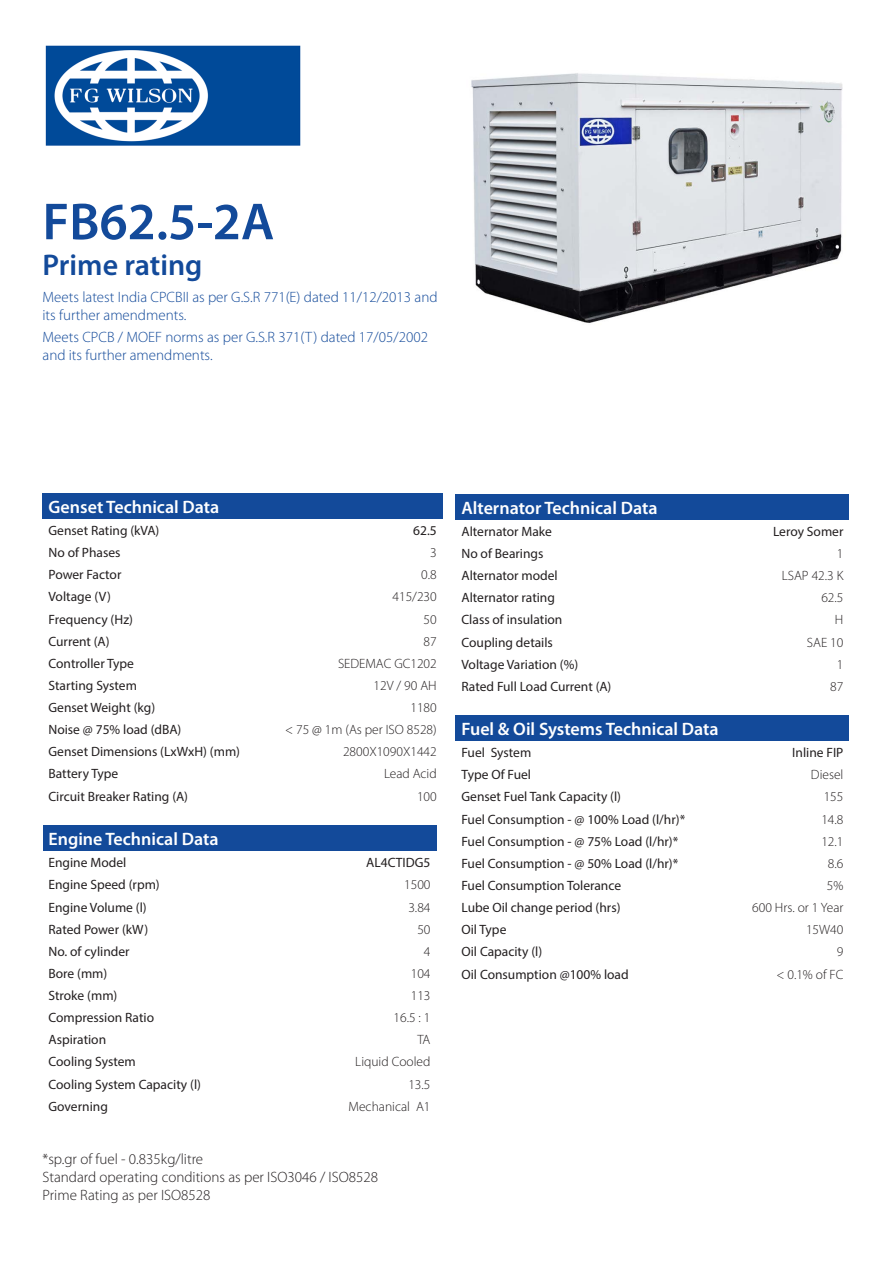
<style>
.page{position:relative;width:893px;height:1263px;background:#fff}
.page>*{position:absolute;margin:0;border:0;box-sizing:border-box;transform-origin:0 0}
._1_-_Title{font:600 52.5px "Myriad Pro";color:#134a9a}
._1_-_Title-2{font:600 30px "Myriad Pro";color:#134a9a}
._3_-_Key_Features_title{font:600 18px "Myriad Pro";color:#fff}
._2_-_Sub_title_bullets{font:300 15px/18px "Myriad Pro";color:#134a9a}
._4__Body_Text{font:300 15px/18px "Myriad Pro";color:#231f20}
._6_-_Table_text{font:13.5px "Myriad Pro";color:#231f20}
._6_-_Table_text-2{font:300 13.5px "Myriad Pro";color:#231f20}
</style>
<div class="page">
<div style="left:43px;top:493px;width:400px;height:25px;background:#134a9a"></div>
<div style="left:43px;top:825px;width:393px;height:26px;background:#134a9a"></div>
<div style="left:455px;top:494px;width:394px;height:26px;background:#134a9a"></div>
<div style="left:455px;top:716px;width:394px;height:25px;background:#134a9a"></div>
<img style="left:45px;top:45px;width:256px;height:101px">
<img style="left:471px;top:73px;width:372px;height:250px">
<p class="_1_-_Title" style="left:43px;top:188px;width:233px">FB62.5-2A</p>
<p class="_1_-_Title-2" style="left:43px;top:246px;width:161px">Prime rating</p>
<p class="_2_-_Sub_title_bullets" style="left:43px;top:288px;width:396px">Meets latest India CPCBII as per G.S.R 771(E) dated 11/12/2013 and its further amendments.</p>
<p class="_2_-_Sub_title_bullets" style="left:43px;top:328px;width:387px">Meets CPCB / MOEF norms as per G.S.R 371(T) dated 17/05/2002 and its further amendments.</p>
<p class="_3_-_Key_Features_title" style="left:49px;top:495px;width:172px">Genset Technical Data</p>
<p class="_6_-_Table_text" style="left:49px;top:522px;width:112px">Genset Rating (kVA)</p>
<p class="_6_-_Table_text" style="left:413px;top:522px;width:25px">62.5</p>
<p class="_6_-_Table_text" style="left:49px;top:544px;width:73px">No of Phases</p>
<p class="_6_-_Table_text-2" style="left:430px;top:545px;width:8px">3</p>
<p class="_6_-_Table_text" style="left:49px;top:566px;width:74px">Power Factor</p>
<p class="_6_-_Table_text-2" style="left:421px;top:567px;width:17px">0.8</p>
<p class="_6_-_Table_text" style="left:49px;top:588px;width:64px">Voltage (V)</p>
<p class="_6_-_Table_text-2" style="left:393px;top:589px;width:46px">415/230</p>
<p class="_6_-_Table_text" style="left:49px;top:611px;width:86px">Frequency (Hz)</p>
<p class="_6_-_Table_text-2" style="left:424px;top:612px;width:15px">50</p>
<p class="_6_-_Table_text" style="left:49px;top:633px;width:63px">Current (A)</p>
<p class="_6_-_Table_text-2" style="left:424px;top:634px;width:15px">87</p>
<p class="_6_-_Table_text" style="left:49px;top:655px;width:87px">Controller Type</p>
<p class="_6_-_Table_text-2" style="left:338px;top:656px;width:100px">SEDEMAC GC1202</p>
<p class="_6_-_Table_text" style="left:49px;top:677px;width:90px">Starting System</p>
<p class="_6_-_Table_text-2" style="left:374px;top:678px;width:65px">12V / 90 AH</p>
<p class="_6_-_Table_text" style="left:49px;top:699px;width:108px">Genset Weight (kg)</p>
<p class="_6_-_Table_text-2" style="left:410px;top:700px;width:28px">1180</p>
<p class="_6_-_Table_text" style="left:49px;top:721px;width:134px">Noise @ 75% load (dBA)</p>
<p class="_6_-_Table_text-2" style="left:285px;top:722px;width:153px">&lt; 75 @ 1m (As per ISO 8528)</p>
<p class="_6_-_Table_text" style="left:49px;top:743px;width:193px">Genset Dimensions (LxWxH) (mm)</p>
<p class="_6_-_Table_text-2" style="left:343px;top:744px;width:95px">2800X1090X1442</p>
<p class="_6_-_Table_text" style="left:49px;top:765px;width:71px">Battery Type</p>
<p class="_6_-_Table_text-2" style="left:384px;top:766px;width:54px">Lead Acid</p>
<p class="_6_-_Table_text" style="left:49px;top:788px;width:141px">Circuit Breaker Rating (A)</p>
<p class="_6_-_Table_text-2" style="left:417px;top:789px;width:21px">100</p>
<p class="_3_-_Key_Features_title" style="left:49px;top:827px;width:172px">Engine Technical Data</p>
<p class="_6_-_Table_text" style="left:49px;top:854px;width:79px">Engine Model</p>
<p class="_6_-_Table_text" style="left:366px;top:854px;width:66px">AL4CTIDG5</p>
<p class="_6_-_Table_text" style="left:49px;top:876px;width:113px">Engine Speed (rpm)</p>
<p class="_6_-_Table_text-2" style="left:404px;top:877px;width:28px">1500</p>
<p class="_6_-_Table_text" style="left:49px;top:899px;width:100px">Engine Volume (l)</p>
<p class="_6_-_Table_text-2" style="left:408px;top:899px;width:24px">3.84</p>
<p class="_6_-_Table_text" style="left:49px;top:921px;width:101px">Rated Power (kW)</p>
<p class="_6_-_Table_text-2" style="left:417px;top:922px;width:15px">50</p>
<p class="_6_-_Table_text" style="left:49px;top:943px;width:83px">No. of cylinder</p>
<p class="_6_-_Table_text-2" style="left:424px;top:944px;width:8px">4</p>
<p class="_6_-_Table_text" style="left:49px;top:965px;width:60px">Bore (mm)</p>
<p class="_6_-_Table_text-2" style="left:411px;top:966px;width:21px">104</p>
<p class="_6_-_Table_text" style="left:49px;top:987px;width:70px">Stroke (mm)</p>
<p class="_6_-_Table_text-2" style="left:411px;top:988px;width:21px">113</p>
<p class="_6_-_Table_text" style="left:49px;top:1009px;width:107px">Compression Ratio</p>
<p class="_6_-_Table_text-2" style="left:394px;top:1010px;width:38px">16.5 : 1</p>
<p class="_6_-_Table_text" style="left:49px;top:1031px;width:59px">Aspiration</p>
<p class="_6_-_Table_text-2" style="left:417px;top:1032px;width:15px">TA</p>
<p class="_6_-_Table_text" style="left:49px;top:1053px;width:89px">Cooling System</p>
<p class="_6_-_Table_text-2" style="left:355px;top:1054px;width:77px">Liquid Cooled</p>
<p class="_6_-_Table_text" style="left:49px;top:1076px;width:154px">Cooling System Capacity (l)</p>
<p class="_6_-_Table_text-2" style="left:408px;top:1076px;width:24px">13.5</p>
<p class="_6_-_Table_text" style="left:49px;top:1098px;width:61px">Governing</p>
<p class="_6_-_Table_text-2" style="left:348px;top:1099px;width:84px">Mechanical A1</p>
<p class="_4__Body_Text" style="left:43px;top:1150px;width:337px">*sp.gr of fuel - 0.835kg/litre<br>Standard operating conditions as per ISO3046 / ISO8528<br>Prime Rating as per ISO8528</p>
<p class="_3_-_Key_Features_title" style="left:461px;top:496px;width:198px">Alternator Technical Data</p>
<p class="_6_-_Table_text" style="left:461px;top:523px;width:92px">Alternator Make</p>
<p class="_6_-_Table_text" style="left:773px;top:523px;width:72px">Leroy Somer</p>
<p class="_6_-_Table_text" style="left:461px;top:545px;width:84px">No of Bearings</p>
<p class="_6_-_Table_text-2" style="left:837px;top:546px;width:8px">1</p>
<p class="_6_-_Table_text" style="left:461px;top:567px;width:98px">Alternator model</p>
<p class="_6_-_Table_text-2" style="left:782px;top:568px;width:63px">LSAP 42.3 K</p>
<p class="_6_-_Table_text" style="left:461px;top:589px;width:95px">Alternator rating</p>
<p class="_6_-_Table_text-2" style="left:821px;top:590px;width:24px">62.5</p>
<p class="_6_-_Table_text" style="left:461px;top:612px;width:102px">Class of insulation</p>
<p class="_6_-_Table_text-2" style="left:835px;top:612px;width:10px">H</p>
<p class="_6_-_Table_text" style="left:461px;top:634px;width:93px">Coupling details</p>
<p class="_6_-_Table_text-2" style="left:807px;top:635px;width:38px">SAE 10</p>
<p class="_6_-_Table_text" style="left:461px;top:656px;width:118px">Voltage Variation (%)</p>
<p class="_6_-_Table_text-2" style="left:837px;top:657px;width:8px">1</p>
<p class="_6_-_Table_text" style="left:461px;top:678px;width:151px">Rated Full Load Current (A)</p>
<p class="_6_-_Table_text-2" style="left:830px;top:679px;width:15px">87</p>
<p class="_3_-_Key_Features_title" style="left:461px;top:718px;width:259px">Fuel &amp; Oil Systems Technical Data</p>
<p class="_6_-_Table_text" style="left:461px;top:744px;width:71px">Fuel System</p>
<p class="_6_-_Table_text" style="left:792px;top:744px;width:53px">Inline FIP</p>
<p class="_6_-_Table_text" style="left:461px;top:766px;width:71px">Type Of Fuel</p>
<p class="_6_-_Table_text-2" style="left:811px;top:767px;width:34px">Diesel</p>
<p class="_6_-_Table_text" style="left:461px;top:789px;width:161px">Genset Fuel Tank Capacity (l)</p>
<p class="_6_-_Table_text-2" style="left:824px;top:789px;width:21px">155</p>
<p class="_6_-_Table_text" style="left:461px;top:811px;width:225px">Fuel Consumption - @ 100% Load (l/hr)*</p>
<p class="_6_-_Table_text-2" style="left:821px;top:812px;width:24px">14.8</p>
<p class="_6_-_Table_text" style="left:461px;top:833px;width:218px">Fuel Consumption - @ 75% Load (l/hr)*</p>
<p class="_6_-_Table_text-2" style="left:821px;top:834px;width:24px">12.1</p>
<p class="_6_-_Table_text" style="left:461px;top:855px;width:218px">Fuel Consumption - @ 50% Load (l/hr)*</p>
<p class="_6_-_Table_text-2" style="left:828px;top:856px;width:17px">8.6</p>
<p class="_6_-_Table_text" style="left:461px;top:877px;width:161px">Fuel Consumption Tolerance</p>
<p class="_6_-_Table_text-2" style="left:827px;top:878px;width:18px">5%</p>
<p class="_6_-_Table_text" style="left:461px;top:899px;width:161px">Lube Oil change period (hrs)</p>
<p class="_6_-_Table_text-2" style="left:752px;top:900px;width:93px">600 Hrs. or 1 Year</p>
<p class="_6_-_Table_text" style="left:461px;top:921px;width:46px">Oil Type</p>
<p class="_6_-_Table_text-2" style="left:806px;top:922px;width:39px">15W40</p>
<p class="_6_-_Table_text" style="left:461px;top:943px;width:82px">Oil Capacity (l)</p>
<p class="_6_-_Table_text-2" style="left:837px;top:944px;width:8px">9</p>
<p class="_6_-_Table_text" style="left:461px;top:966px;width:169px">Oil Consumption @100% load</p>
<p class="_6_-_Table_text-2" style="left:776px;top:966px;width:69px">&lt; 0.1% of FC</p>
</div>
